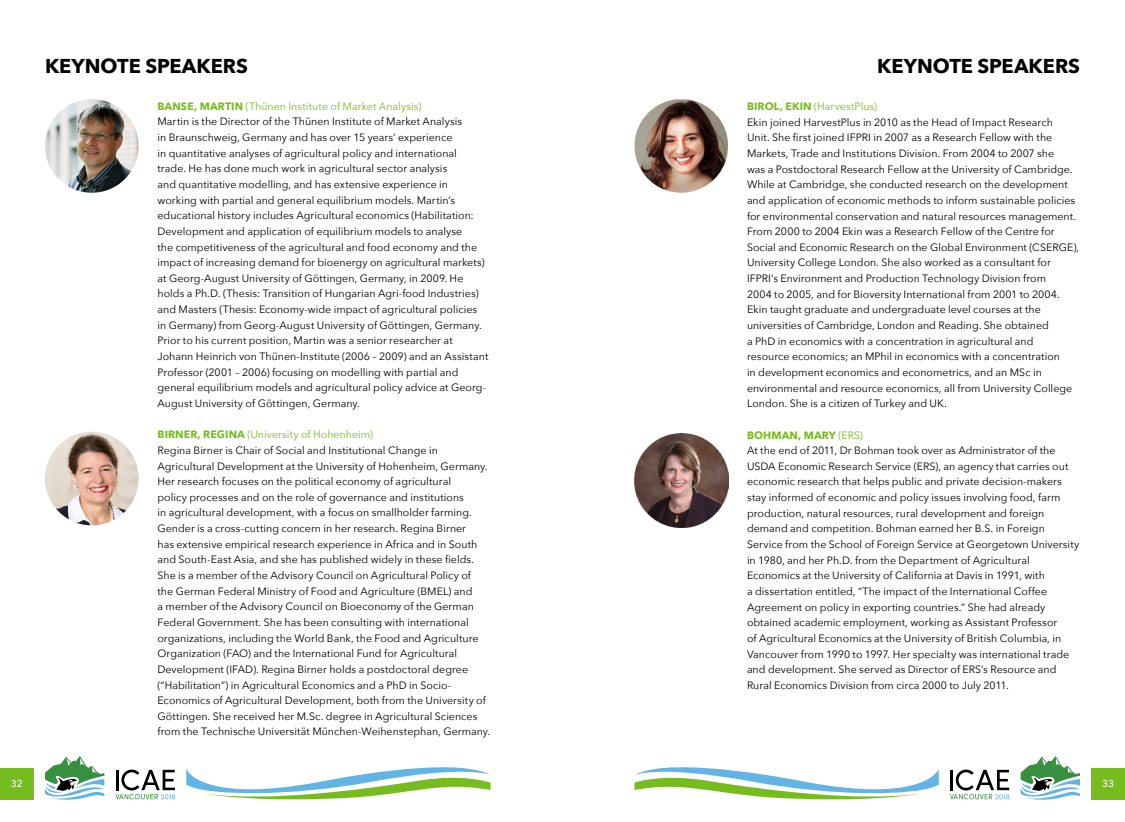
<style>
.page{position:relative;width:1125px;height:822px;background:#fff}
.page>*{position:absolute;margin:0;border:0;box-sizing:border-box;transform-origin:0 0}
.t1{font:700 20px "Avenir Next";color:#000}
.t2{font:10.62px/15.6px "Avenir Next";color:#000}
.t3{font:500 10px "Avenir Next";color:#fff}
.s1{font-weight:700;color:#77bc1f}
.s2{color:#77bc1f}
</style>
<div class="page">
<svg style="left:45px;top:756px;width:59px;height:43px"></svg>
<div style="left:0;top:767px;width:34px;height:32px;background:#77bc1f"></div>
<svg style="left:116px;top:769px;width:59px;height:30px"></svg>
<svg style="left:186px;top:767px;width:305px;height:33px"></svg>
<svg style="left:1021px;top:756px;width:59px;height:43px"></svg>
<div style="left:1091px;top:767px;width:34px;height:32px;background:#77bc1f"></div>
<svg style="left:950px;top:769px;width:59px;height:30px"></svg>
<svg style="left:634px;top:767px;width:305px;height:33px"></svg>
<img style="left:45px;top:431px;width:94px;height:94px;border-radius:47px">
<img style="left:45px;top:99px;width:94px;height:94px;border-radius:47px">
<img style="left:635px;top:99px;width:93px;height:94px">
<img style="left:635px;top:433px;width:93px;height:94px">
<h1 class="t1" style="left:45px;top:48px;width:204px">KEYNOTE SPEAKERS</h1>
<p class="t2" style="left:158px;top:98px;width:332px"><span class="s1">BANSE, MARTIN</span> <span class="s2">(Thünen Institute of Market Analysis)<br></span>Martin is the Director of the Thünen Institute of Market Analysis<br>in Braunschweig, Germany and has over 15 years’ experience<br>in quantitative analyses of agricultural policy and international<br>trade. He has done much work in agricultural sector analysis<br>and quantitative modelling, and has extensive experience in working with partial and general equilibrium models. Martin’s educational history includes Agricultural economics (Habilitation:<br>Development and application of equilibrium models to analyse<br>the competitiveness of the agricultural and food economy and the impact of increasing demand for bioenergy on agricultural markets) at Georg-August University of Göttingen, Germany, in 2009. He holds a Ph.D. (Thesis: Transition of Hungarian Agri-food Industries) and Masters (Thesis: Economy-wide impact of agricultural policies in Germany) from Georg-August University of Göttingen, Germany.<br>Prior to his current position, Martin was a senior researcher at Johann Heinrich von Thünen-Institute (2006 – 2009) and an Assistant Professor (2001 – 2006) focusing on modelling with partial and general equilibrium models and agricultural policy advice at Georg-August University of Göttingen, Germany.</p>
<p class="t2" style="left:158px;top:426px;width:334px"><span class="s1">BIRNER, REGINA</span> <span class="s2">(University of Hohenheim)<br></span>Regina Birner is Chair of Social and Institutional Change in Agricultural Development at the University of Hohenheim, Germany.<br>Her research focuses on the political economy of agricultural<br>policy processes and on the role of governance and institutions<br>in agricultural development, with a focus on smallholder farming.<br>Gender is a cross-cutting concern in her research. Regina Birner<br>has extensive empirical research experience in Africa and in South and South-East Asia, and she has published widely in these fields.<br>She is a member of the Advisory Council on Agricultural Policy of<br>the German Federal Ministry of Food and Agriculture (BMEL) and<br>a member of the Advisory Council on Bioeconomy of the German Federal Government. She has been consulting with international organizations, including the World Bank, the Food and Agriculture Organization (FAO) and the International Fund for Agricultural Development (IFAD). Regina Birner holds a postdoctoral degree (“Habilitation”) in Agricultural Economics and a PhD in Socio-Economics of Agricultural Development, both from the University of Göttingen. She received her M.Sc. degree in Agricultural Sciences from the Technische Universität München-Weihenstephan, Germany.</p>
<h1 class="t1" style="left:877px;top:48px;width:204px">KEYNOTE SPEAKERS</h1>
<p class="t2" style="left:747px;top:98px;width:334px"><span class="s1">BIROL, EKIN</span> <span class="s2">(HarvestPlus)<br></span>Ekin joined HarvestPlus in 2010 as the Head of Impact Research<br>Unit. She first joined IFPRI in 2007 as a Research Fellow with the Markets, Trade and Institutions Division. From 2004 to 2007 she<br>was a Postdoctoral Research Fellow at the University of Cambridge.<br>While at Cambridge, she conducted research on the development and application of economic methods to inform sustainable policies for environmental conservation and natural resources management.<br>From 2000 to 2004 Ekin was a Research Fellow of the Centre for Social and Economic Research on the Global Environment (CSERGE), University College London. She also worked as a consultant for IFPRI’s Environment and Production Technology Division from<br>2004 to 2005, and for Bioversity International from 2001 to 2004.<br>Ekin taught graduate and undergraduate level courses at the universities of Cambridge, London and Reading. She obtained<br>a PhD in economics with a concentration in agricultural and<br>resource economics; an MPhil in economics with a concentration<br>in development economics and econometrics, and an MSc in environmental and resource economics, all from University College London. She is a citizen of Turkey and UK.</p>
<p class="t2" style="left:747px;top:426px;width:334px"><span class="s1">BOHMAN, MARY</span> <span class="s2">(ERS)<br></span>At the end of 2011, Dr Bohman took over as Administrator of the USDA Economic Research Service (ERS), an agency that carries out economic research that helps public and private decision-makers stay informed of economic and policy issues involving food, farm production, natural resources, rural development and foreign demand and competition. Bohman earned her B.S. in Foreign Service from the School of Foreign Service at Georgetown University in 1980, and her Ph.D. from the Department of Agricultural Economics at the University of California at Davis in 1991, with<br>a dissertation entitled, “The impact of the International Coffee Agreement on policy in exporting countries.” She had already obtained academic employment, working as Assistant Professor<br>of Agricultural Economics at the University of British Columbia, in Vancouver from 1990 to 1997. Her specialty was international trade and development. She served as Director of ERS’s Resource and Rural Economics Division from circa 2000 to July 2011.</p>
<p class="t3" style="left:11px;top:775px;width:13px">32</p>
<p class="t3" style="left:1102px;top:775px;width:13px">33</p>
</div>
